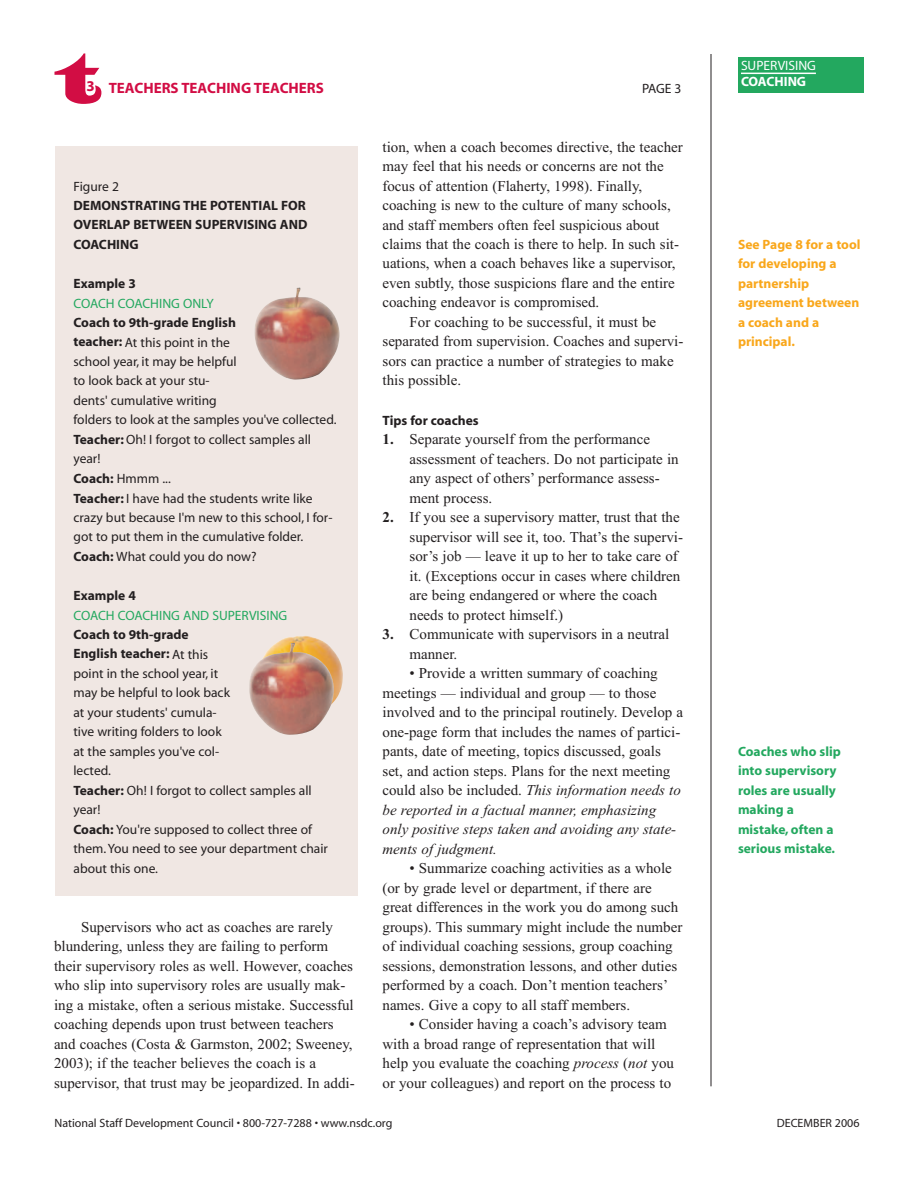
<style>
.page{position:relative;width:918px;height:1188px;background:#fff}
.page>*{position:absolute;margin:0;border:0;box-sizing:border-box;transform-origin:0 0}
.t1{font:72px "Latin Wide";color:#d20d44}
.t2{font:15px/19.5px "Times";color:#231f20}
.t3{font:700 15px "Myriad";color:#d20d44}
.t4{font:13.5px/19.5px "Myriad";color:#231f20}
.t5{font:700 13.5px/19.5px "Myriad";color:#231f20;text-align:justify}
.t6{font:700 13.5px/19.5px "Myriad";color:#23a85f}
.t7{font:700 13.5px/19.5px "Myriad";color:#f9a71b}
.t8{font:13.5px "Myriad";color:#23a85f}
.t9{font:13.5px "Myriad";color:#fff}
.t10{font:700 13.5px "Myriad";color:#fff}
.t11{font:12px "Myriad";color:#231f20}
.s1{font-weight:700}
.s2{font-style:italic}
</style>
<div class="page">
<hr style="left:711px;top:54px;width:1px;height:1032px;background:#231f20">
<div style="left:56px;top:146px;width:302px;height:750px;background:#f0e7e3"></div>
<img style="left:278px;top:636px;width:65px;height:66px">
<img style="left:249px;top:642px;width:85px;height:93px">
<img style="left:254px;top:287px;width:86px;height:93px">
<div style="left:738px;top:57px;width:126px;height:36px;background:#23a85f"></div>
<hr style="left:741px;top:73px;width:75px;height:1px;background:#fff">
<h1 class="t1" style="left:57px;top:35px;width:47px">t</h1>
<p class="t3" style="left:86px;top:82px;width:239px">3 TEACHERS TEACHING TEACHERS</p>
<p class="t4" style="left:642px;top:80px;width:41px">PAGE 3</p>
<p class="t4" style="left:74px;top:177px;width:47px">Figure 2</p>
<p class="t5" style="left:74px;top:197px;width:235px">DEMONSTRATING THE POTENTIAL FOR OVERLAP BETWEEN SUPERVISING AND COACHING</p>
<p class="t5" style="left:74px;top:275px;width:64px">Example 3</p>
<p class="t8" style="left:74px;top:298px;width:142px">COACH COACHING ONLY</p>
<p class="t4" style="left:74px;top:314px;width:265px"><span class="s1">Coach to 9th-grade English<br>teacher:</span> At this point in the<br>school year, it may be helpful<br>to look back at your stu-<br>dents' cumulative writing<br>folders to look at the samples you've collected.<br><span class="s1">Teacher:</span> Oh! I forgot to collect samples all year!<br><span class="s1">Coach:</span> Hmmm ...<br><span class="s1">Teacher:</span> I have had the students write like crazy but because I'm new to this school, I for&shy;got to put them in the cumulative folder.<br><span class="s1">Coach:</span> What could you do now?</p>
<p class="t5" style="left:74px;top:587px;width:64px">Example 4</p>
<p class="t8" style="left:74px;top:610px;width:215px">COACH COACHING AND SUPERVISING</p>
<p class="t4" style="left:74px;top:626px;width:256px"><span class="s1">Coach to 9th-grade<br>English teacher:</span> At this<br>point in the school year, it<br>may be helpful to look back<br>at your students' cumula-<br>tive writing folders to look<br>at the samples you've col-<br>lected.<br><span class="s1">Teacher:</span> Oh! I forgot to collect samples all year!<br><span class="s1">Coach:</span> You're supposed to collect three of them. You need to see your department chair about this one.</p>
<p class="t2" style="left:54px;top:917px;width:302px;text-indent:27px">Supervisors who act as coaches are rarely blundering, unless they are failing to perform their supervisory roles as well. However, coaches who slip into supervisory roles are usually mak&shy;ing a mistake, often a serious mistake. Successful coaching depends upon trust between teachers and coaches (Costa &amp; Garmston, 2002; Sweeney, 2003); if the teacher believes the coach is a supervisor, that trust may be jeopardized. In addi-</p>
<p class="t2" style="left:382px;top:137px;width:302px">tion, when a coach becomes directive, the teacher</p>
<p class="t2" style="left:382px;top:156px;width:283px">may feel that his needs or concerns are not the</p>
<p class="t2" style="left:382px;top:176px;width:261px">focus of attention (Flaherty, 1998). Finally,</p>
<p class="t2" style="left:382px;top:195px;width:290px">coaching is new to the culture of many schools,</p>
<p class="t2" style="left:382px;top:215px;width:278px">and staff members often feel suspicious about</p>
<p class="t2" style="left:382px;top:234px;width:298px">claims that the coach is there to help. In such sit-</p>
<p class="t2" style="left:382px;top:254px;width:295px">uations, when a coach behaves like a supervisor,</p>
<p class="t2" style="left:382px;top:273px;width:294px">even subtly, those suspicions flare and the entire</p>
<p class="t2" style="left:382px;top:293px;width:218px">coaching endeavor is compromised.</p>
<p class="t2" style="left:410px;top:312px;width:248px">For coaching to be successful, it must be</p>
<p class="t2" style="left:382px;top:332px;width:302px">separated from supervision. Coaches and supervi-</p>
<p class="t2" style="left:382px;top:351px;width:293px">sors can practice a number of strategies to make</p>
<p class="t2" style="left:382px;top:371px;width:80px">this possible.</p>
<p class="t5" style="left:382px;top:411px;width:98px">Tips for coaches</p>
<p class="t2" style="left:410px;top:429px;width:271px;text-indent:-27px"><span class="s1">1.</span> Separate yourself from the performance assessment of teachers. Do not participate in any aspect of others’ performance assess&shy;ment process.</p>
<p class="t2" style="left:410px;top:507px;width:275px;text-indent:-27px"><span class="s1">2.</span> If you see a supervisory matter, trust that the supervisor will see it, too. That’s the supervi&shy;sor’s job — leave it up to her to take care of it. (Exceptions occur in cases where children are being endangered or where the coach needs to protect himself.)</p>
<p class="t2" style="left:410px;top:624px;width:261px;text-indent:-27px"><span class="s1">3.</span> Communicate with supervisors in a neutral manner.</p>
<p class="t2" style="left:382px;top:663px;width:302px;text-indent:27px">• Provide a written summary of coaching meetings — individual and group — to those involved and to the principal routinely. Develop a one-page form that includes the names of partici&shy;pants, date of meeting, topics discussed, goals set, and action steps. Plans for the next meeting could also be included. <span class="s2">This information needs to be reported in a factual manner, emphasizing only positive steps taken and avoiding any state&shy;ments of judgment.</span></p>
<p class="t2" style="left:382px;top:858px;width:301px;text-indent:27px">• Summarize coaching activities as a whole (or by grade level or department, if there are great differences in the work you do among such groups). This summary might include the number of individual coaching sessions, group coaching sessions, demonstration lessons, and other duties performed by a coach. Don’t mention teachers’ names. Give a copy to all staff members.</p>
<p class="t2" style="left:382px;top:1014px;width:293px;text-indent:27px">• Consider having a coach’s advisory team with a broad range of representation that will help you evaluate the coaching <span class="s2">process</span> (<span class="s2">not</span> you or your colleagues) and report on the process to</p>
<p class="t9" style="left:741px;top:60px;width:76px">SUPERVISING</p>
<p class="t10" style="left:741px;top:77px;width:67px">COACHING</p>
<p class="t7" style="left:738px;top:236px;width:124px">See Page 8 for a tool for developing a partnership agreement between a coach and a principal.</p>
<p class="t6" style="left:738px;top:743px;width:104px">Coaches who slip into supervisory roles are usually making a mistake, often a serious mistake.</p>
<p class="t11" style="left:55px;top:1118px;width:339px">National Staff Development Council • 800-727-7288 • www.nsdc.org</p>
<p class="t11" style="left:777px;top:1118px;width:84px">DECEMBER 2006</p>
</div>
